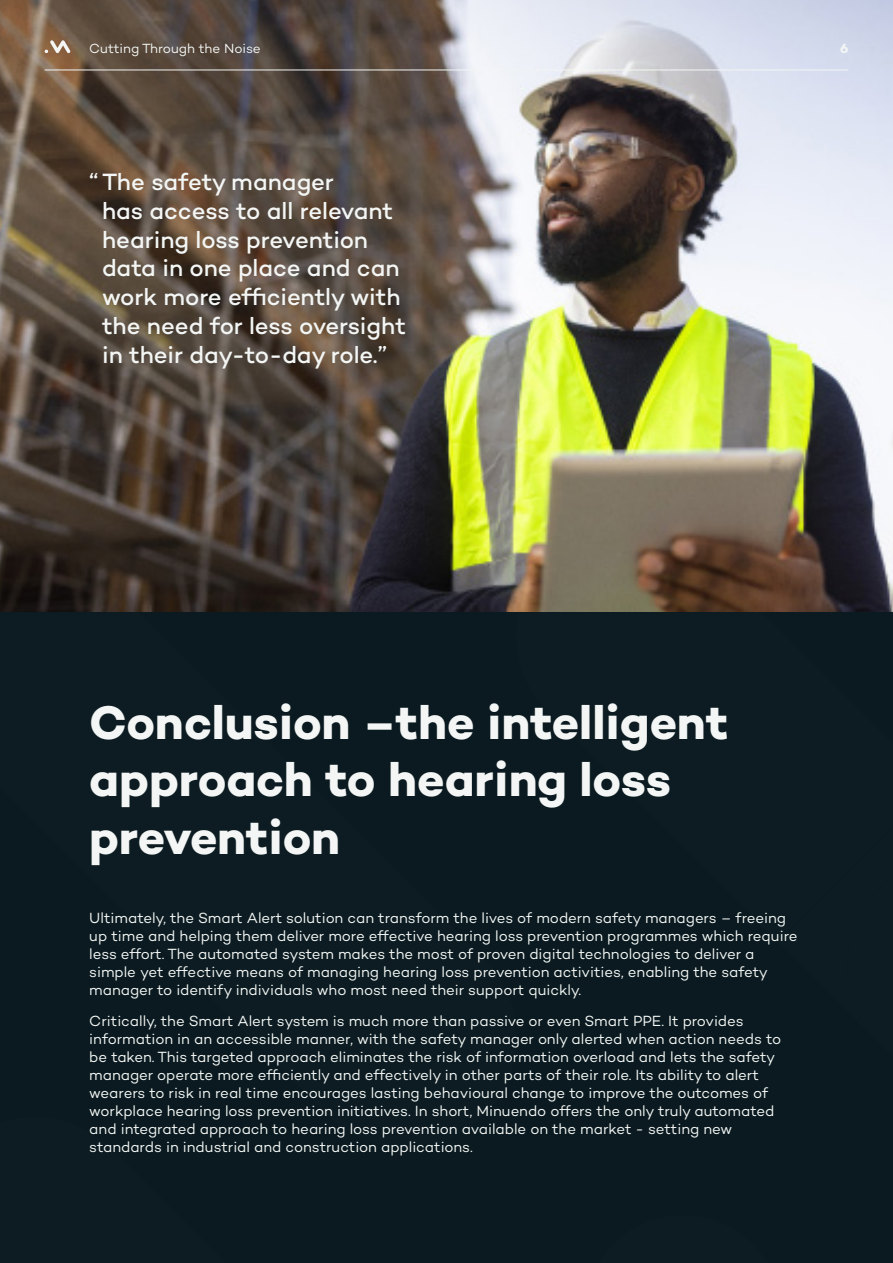
<style>
.page{position:relative;width:893px;height:1263px;background:#fff}
.page>*{position:absolute;margin:0;border:0;box-sizing:border-box;transform-origin:0 0}
.t1{font:700 48px/57.6px "Campton";letter-spacing:-.005em;color:#f3f6f4}
.t2{font:500 24px/28.8px "Campton";letter-spacing:-.005em;color:#f3f6f4}
.t3{font:15px/18px "Campton";letter-spacing:-.005em;color:#f3f6f4}
.t4{font:13.5px "Campton";letter-spacing:-.005em;color:#f3f6f4}
.t5{font:700 13.5px "Campton";color:#f3f6f4}
</style>
<div class="page">
<img style="left:0;top:0;width:893px;height:612px">
<div style="left:0;top:612px;width:893px;height:651px;background:#0a1a20"></div>
<svg style="left:45px;top:40px;width:26px;height:13px"></svg>
<hr style="left:45px;top:70px;width:803px;height:1px;background:#f3f6f4">
<p class="t4" style="left:89px;top:40px;width:173px">Cutting Through the Noise</p>
<p class="t5" style="left:840px;top:40px;width:10px">6</p>
<h2 class="t2" style="left:102px;top:167px;width:305px;text-indent:-13px">“The safety manager<br>has access to all relevant hearing loss prevention data in one place and can work more efficiently with the need for less oversight in their day-to-day role.”</h2>
<h1 class="t1" style="left:89px;top:693px;width:640px">Conclusion –the intelligent approach to hearing loss prevention</h1>
<p class="t3" style="left:89px;top:908px;width:710px">Ultimately, the Smart Alert solution can transform the lives of modern safety managers – freeing up time and helping them deliver more effective hearing loss prevention programmes which require less effort. The automated system makes the most of proven digital technologies to deliver a simple yet effective means of managing hearing loss prevention activities, enabling the safety manager to identify individuals who most need their support quickly.</p>
<p class="t3" style="left:89px;top:1011px;width:693px">Critically, the Smart Alert system is much more than passive or even Smart PPE. It provides information in an accessible manner, with the safety manager only alerted when action needs to be taken. This targeted approach eliminates the risk of information overload and lets the safety manager operate more efficiently and effectively in other parts of their role. Its ability to alert wearers to risk in real time encourages lasting behavioural change to improve the outcomes of workplace hearing loss prevention initiatives. In short, Minuendo offers the only truly automated and integrated approach to hearing loss prevention available on the market - setting new standards in industrial and construction applications.</p>
</div>
